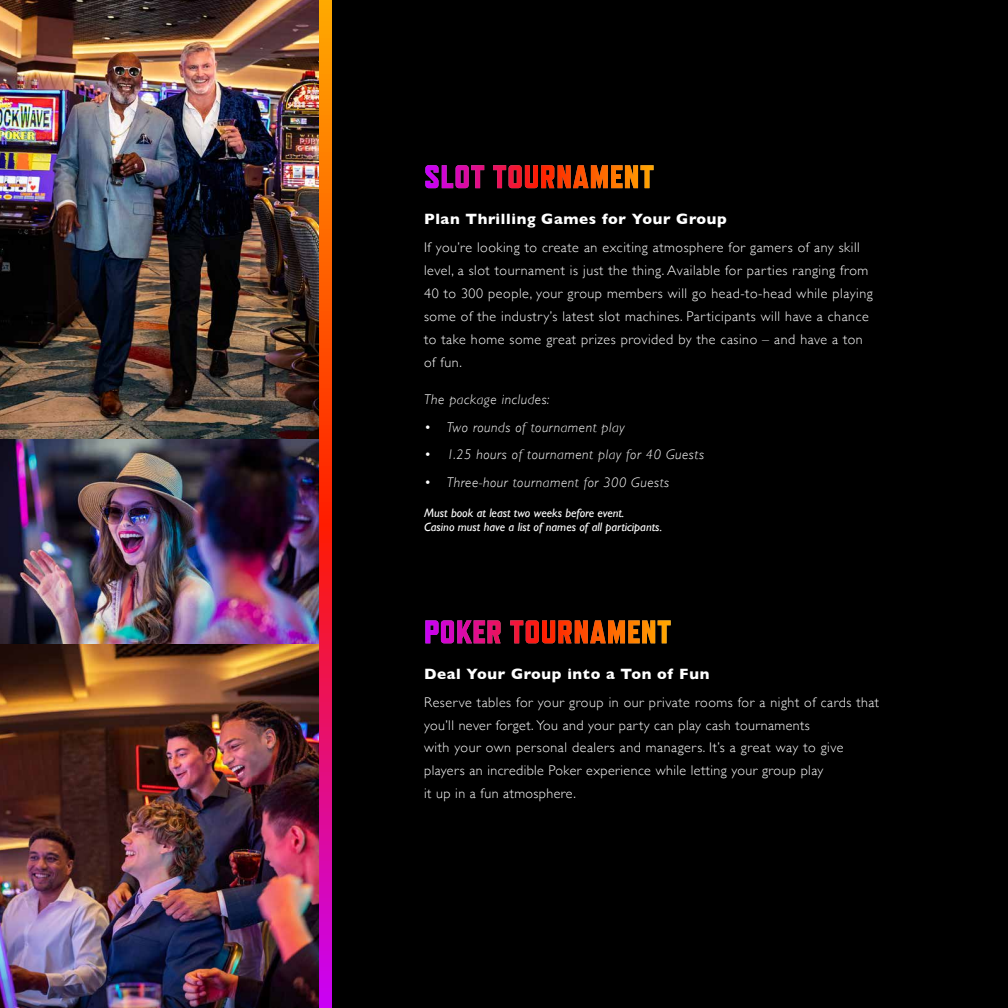
<style>
.page{position:relative;width:1008px;height:1008px;background:#000}
.page>*{position:absolute;margin:0;border:0;box-sizing:border-box;transform-origin:0 0}
.t1{font:700 15.22px "Gill Sans";letter-spacing:.04em;color:#fff}
.t2{font:300 14px/22.9px "Gill Sans";letter-spacing:.04em;color:#fff}
.t3{font:italic 300 14px "Gill Sans";letter-spacing:.04em;color:#fff}
.t4{font:italic 12.25px/14px "Gill Sans";color:#fff}
</style>
<div class="page">
<img style="left:0;top:438px;width:319px;height:206px">
<svg style="left:425px;top:165px;width:229px;height:23px"></svg>
<svg style="left:425px;top:620px;width:246px;height:23px"></svg>
<img style="left:0;top:0;width:319px;height:438px">
<img style="left:0;top:644px;width:319px;height:364px">
<svg style="left:319px;top:0;width:12px;height:1008px;background:#f13a3b"></svg>
<p class="t1" style="left:424px;top:207px;width:304px">Plan Thrilling Games for Your Group</p>
<p class="t2" style="left:424px;top:235px;width:450px">If you’re looking to create an exciting atmosphere for gamers of any skill level, a slot tournament is just the thing. Available for parties ranging from 40 to 300 people, your group members will go head-to-head while playing some of the industry’s latest slot machines. Participants will have a chance to take home some great prizes provided by the casino – and have a ton of fun.</p>
<p class="t3" style="left:424px;top:391px;width:127px">The package includes:</p>
<p class="t3" style="left:424px;top:419px;width:202px">• Two rounds of tournament play</p>
<p class="t3" style="left:424px;top:447px;width:281px">• 1.25 hours of tournament play for 40 Guests</p>
<p class="t3" style="left:424px;top:475px;width:247px">• Three-hour tournament for 300 Guests</p>
<p class="t4" style="left:424px;top:506px;width:240px">Must book at least two weeks before event.<br>Casino must have a list of names of all participants.</p>
<p class="t1" style="left:424px;top:661px;width:287px">Deal Your Group into a Ton of Fun</p>
<p class="t2" style="left:424px;top:690px;width:457px">Reserve tables for your group in our private rooms for a night of cards that you’ll never forget. You and your party can play cash tournaments<br>with your own personal dealers and managers. It’s a great way to give players an incredible Poker experience while letting your group play<br>it up in a fun atmosphere.</p>
</div>
